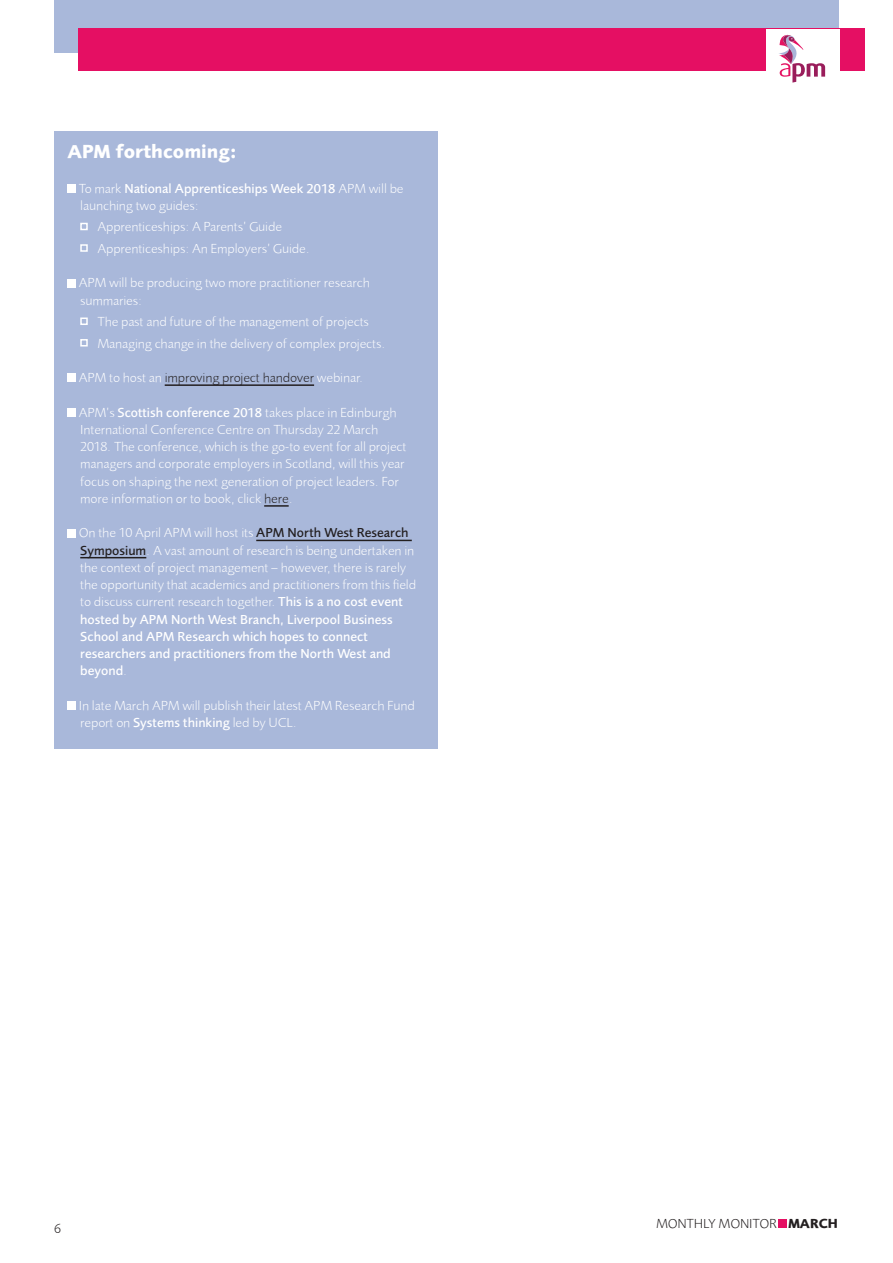
<style>
.page{position:relative;width:893px;height:1263px;background:#fff}
.page>*{position:absolute;margin:0;border:0;box-sizing:border-box;transform-origin:0 0}
.t1{font:700 19.5px "Foundry Sans";color:#fff}
.t2{font:300 13.5px/17.2px "Foundry Sans";color:#fff}
.t3{font:300 13.5px "Foundry Sans";color:#231f20}
.s1{font-weight:500}
.s2{color:#fff}
.s3{color:#231f20}
.s4{font-weight:500;color:#231f20}
.s5{font-weight:700}
</style>
<div class="page">
<div style="left:54px;top:0;width:785px;height:53px;background:#a9b8da"></div>
<div style="left:78px;top:29px;width:787px;height:42px;background:#e50f63"></div>
<div style="left:766px;top:29px;width:74px;height:61px;background:#fff"></div>
<svg style="left:779px;top:35px;width:46px;height:48px"></svg>
<div style="left:54px;top:131px;width:383px;height:617px;background:#a9b8da"></div>
<hr style="left:165px;top:384px;width:149px;height:2px;background:#231f20">
<hr style="left:264px;top:505px;width:25px;height:2px;background:#231f20">
<hr style="left:256px;top:540px;width:156px;height:1px;background:#231f20">
<hr style="left:80px;top:557px;width:66px;height:1px;background:#231f20">
<div style="left:68px;top:184px;width:8px;height:9px;background:#fff"></div>
<div style="left:80px;top:223px;width:8px;height:7px;border:2px solid #fff"></div>
<div style="left:80px;top:244px;width:8px;height:8px;border:2px solid #fff"></div>
<div style="left:68px;top:279px;width:8px;height:8px;background:#fff"></div>
<div style="left:80px;top:317px;width:8px;height:8px;border:2px solid #fff"></div>
<div style="left:80px;top:339px;width:8px;height:7px;border:2px solid #fff"></div>
<div style="left:68px;top:374px;width:8px;height:8px;background:#fff"></div>
<div style="left:68px;top:408px;width:8px;height:9px;background:#fff"></div>
<div style="left:68px;top:529px;width:8px;height:8px;background:#fff"></div>
<div style="left:68px;top:701px;width:8px;height:9px;background:#fff"></div>
<div style="left:778px;top:1219px;width:9px;height:9px;background:#e50f63"></div>
<h1 class="t1" style="left:68px;top:140px;width:171px">APM forthcoming:</h1>
<p class="t2" style="left:79px;top:179px;width:326px">To mark <span class="s1">National Apprenticeships Week 2018</span> APM will be launching two guides:</p>
<p class="t2" style="left:98px;top:216px;width:214px;line-height:21.5px">Apprenticeships: A Parents’ Guide<br>Apprenticeships: An Employers’ Guide.</p>
<p class="t2" style="left:79px;top:274px;width:293px">APM will be producing two more practitioner research summaries:</p>
<p class="t2" style="left:98px;top:311px;width:289px;line-height:21.5px">The past and future of the management of projects<br>Managing change in the delivery of complex projects.</p>
<p class="t3" style="left:79px;top:370px;width:286px"><span class="s2">APM to host an</span> improving project handover <span class="s2">webinar.</span></p>
<p class="t2" style="left:79px;top:403px;width:329px">APM’s <span class="s1">Scottish conference 2018</span> takes place in Edinburgh International Conference Centre on Thursday 22 March 2018. The conference, which is the go-to event for all project managers and corporate employers in Scotland, will this year focus on shaping the next generation of project leaders. For more information or to book, click <span class="s3">here</span>.</p>
<p class="t2" style="left:79px;top:524px;width:339px">On the 10 April APM will host its <span class="s4">APM North West Research Symposium</span>. A vast amount of research is being undertaken in the context of project management – however, there is rarely the opportunity that academics and practitioners from this field to discuss current research together. <span class="s1">This is a no cost event hosted by APM North West Branch, Liverpool Business School and APM Research which hopes to connect researchers and practitioners from the North West and beyond</span>.</p>
<p class="t2" style="left:79px;top:697px;width:337px">In late March APM will publish their latest APM Research Fund report on <span class="s1">Systems thinking</span> led by UCL.</p>
<p class="t3" style="left:54px;top:1221px;width:8px">6</p>
<p class="t3" style="left:656px;top:1215px;width:183px">MONTHLY MONITOR <span class="s5">MARCH</span></p>
</div>
